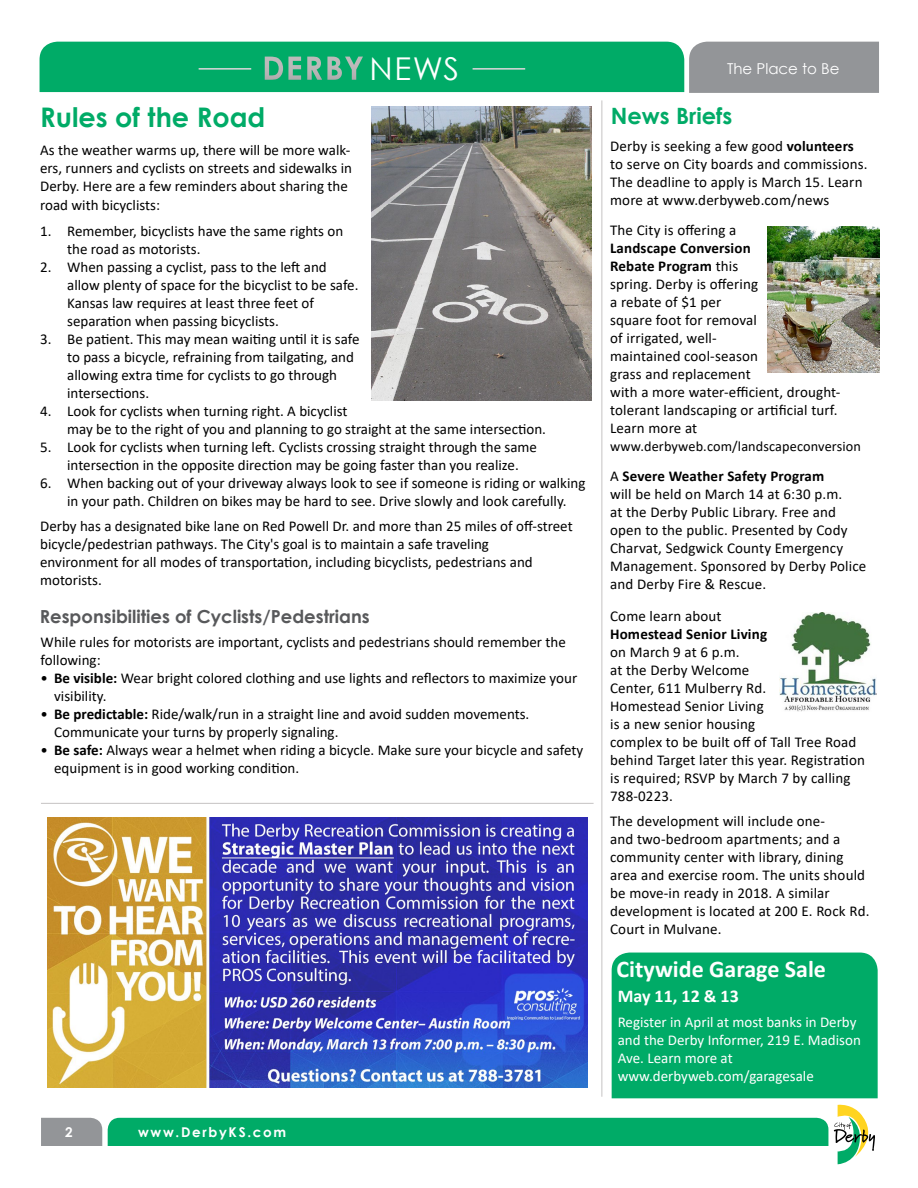
<style>
.page{position:relative;width:918px;height:1188px;background:#fff}
.page>*{position:absolute;margin:0;border:0;box-sizing:border-box;transform-origin:0 0}
.t1{font:31.5px "Century Gothic";color:#fff}
.t2{font:700 27px "Century Gothic";color:#00ab67}
.t3{font:700 24px "Calibri";color:#fff}
.t4{font:700 22.5px "Century Gothic";color:#00ab67}
.t5{font:700 18px "Century Gothic";color:#58595b}
.t6{font:700 18px "Calibri";color:#fff}
.t7{font:15px/18px "Calibri";color:#000}
.t8{font:15px/18px "Calibri";color:#fff}
.t9{font:700 15px "Calibri";letter-spacing:.01em;color:#000}
.t10{font:15px "Century Gothic";color:#fff}
.t11{font:14.25px "Calibri";letter-spacing:.01em;color:#000}
.t12{font:700 13.5px "Century Gothic";letter-spacing:.125em;color:#fff}
.s1{font-weight:700}
</style>
<div class="page">
<svg style="left:40px;top:42px;width:839px;height:51px;background:#2ca877"></svg>
<hr style="left:199px;top:68px;width:52px;height:2px;background:#d3d5d6">
<hr style="left:473px;top:68px;width:52px;height:2px;background:#d3d5d6">
<div style="left:108px;top:1118px;width:720px;height:28px;background:#00ab67"></div>
<div style="left:41px;top:1118px;width:61px;height:28px;background:#939598"></div>
<svg style="left:834px;top:1105px;width:41px;height:59px"></svg>
<hr style="left:602px;top:100px;width:1px;height:997px;background:#c5c3c3">
<div style="left:612px;top:953px;width:266px;height:145px;background:#00ab67"></div>
<hr style="left:41px;top:803px;width:553px;height:1px;background:#c5c3c3">
<img style="left:371px;top:107px;width:221px;height:294px">
<img style="left:779px;top:612px;width:98px;height:100px">
<img style="left:768px;top:227px;width:111px;height:146px">
<img style="left:47px;top:818px;width:540px;height:270px">
<h1 class="t1" style="left:369px;top:47px;width:91px">NEWS</h1>
<p class="t10" style="left:727px;top:58px;width:114px">The Place to Be</p>
<h2 class="t2" style="left:40px;top:97px;width:227px">Rules of the Road</h2>
<p class="t7" style="left:40px;top:141px;width:313px">As the weather warms up, there will be more walk&shy;ers, runners and cyclists on streets and sidewalks in Derby. Here are a few reminders about sharing the road with bicyclists:</p>
<p class="t7" style="left:67px;top:221px;width:278px;text-indent:-27px">1. Remember, bicyclists have the same rights on the road as motorists.</p>
<p class="t7" style="left:67px;top:257px;width:293px;text-indent:-27px">2. When passing a cyclist, pass to the left and allow plenty of space for the bicyclist to be safe.<br>Kansas law requires at least three feet of separation when passing bicyclists.</p>
<p class="t7" style="left:67px;top:329px;width:294px;text-indent:-27px">3. Be patient. This may mean waiting until it is safe to pass a bicycle, refraining from tailgating, and allowing extra time for cyclists to go through intersections.</p>
<p class="t7" style="left:67px;top:401px;width:480px;text-indent:-27px">4. Look for cyclists when turning right. A bicyclist<br>may be to the right of you and planning to go straight at the same intersection.</p>
<p class="t7" style="left:40px;top:437px;width:498px;text-align:center">5. Look for cyclists when turning left. Cyclists crossing straight through the same intersection in the opposite direction may be going faster than you realize.</p>
<p class="t7" style="left:40px;top:473px;width:547px;text-align:center">6. When backing out of your driveway always look to see if someone is riding or walking in your path. Children on bikes may be hard to see. Drive slowly and look carefully.</p>
<p class="t7" style="left:40px;top:517px;width:534px">Derby has a designated bike lane on Red Powell Dr. and more than 25 miles of off-street bicycle/pedestrian pathways. The City's goal is to maintain a safe traveling<br>environment for all modes of transportation, including bicyclists, pedestrians and motorists.</p>
<p class="t5" style="left:40px;top:602px;width:332px">Responsibilities of Cyclists/Pedestrians</p>
<p class="t7" style="left:41px;top:632px;width:527px">While rules for motorists are important, cyclists and pedestrians should remember the following:</p>
<p class="t7" style="left:54px;top:668px;width:525px;text-indent:-14px">• <span class="s1">Be visible:</span> Wear bright colored clothing and use lights and reflectors to maximize your visibility.</p>
<p class="t7" style="left:54px;top:704px;width:477px;text-indent:-14px">• <span class="s1">Be predictable:</span> Ride/walk/run in a straight line and avoid sudden movements.<br>Communicate your turns by properly signaling.</p>
<p class="t7" style="left:54px;top:740px;width:531px;text-indent:-14px">• <span class="s1">Be safe:</span> Always wear a helmet when riding a bicycle. Make sure your bicycle and safety equipment is in good working condition.</p>
<p class="t12" style="left:65px;top:1122px;width:9px">2</p>
<p class="t12" style="left:138px;top:1122px;width:150px">www.DerbyKS.com</p>
<h3 class="t4" style="left:611px;top:98px;width:123px">News Briefs</h3>
<p class="t7" style="left:610px;top:137px;width:259px">Derby is seeking a few good <span class="s1">volunteers </span>to serve on City boards and commissions.<br>The deadline to apply is March 15. Learn more at www.derbyweb.com/news</p>
<p class="t7" style="left:610px;top:221px;width:128px">The City is offering a</p>
<p class="t7" style="left:610px;top:239px;width:232px"><span class="s1">Landscape Conversion<br>Rebate Program</span> this<br>spring. Derby is offering<br>a rebate of $1 per<br>square foot for removal<br>of irrigated, well-<br>maintained cool-season<br>grass and replacement<br>with a more water-efficient, drought&shy;tolerant landscaping or artificial turf.<br>Learn more at</p>
<p class="t11" style="left:610px;top:437px;width:252px">www.derbyweb.com/landscapeconversion</p>
<p class="t7" style="left:610px;top:467px;width:258px">A <span class="s1">Severe Weather Safety Program<br></span>will be held on March 14 at 6:30 p.m.<br>at the Derby Public Library. Free and open to the public. Presented by Cody Charvat, Sedgwick County Emergency Management. Sponsored by Derby Police and Derby Fire &amp; Rescue.</p>
<p class="t7" style="left:610px;top:606px;width:113px">Come learn about</p>
<p class="t9" style="left:610px;top:623px;width:158px">Homestead Senior Living</p>
<p class="t7" style="left:610px;top:642px;width:256px">on March 9 at 6 p.m.<br>at the Derby Welcome<br>Center, 611 Mulberry Rd.<br>Homestead Senior Living<br>is a new senior housing<br>complex to be built off of Tall Tree Road behind Target later this year. Registration is required; RSVP by March 7 by calling<br>788-0223.</p>
<p class="t7" style="left:610px;top:812px;width:261px">The development will include one-<br>and two-bedroom apartments; and a community center with library, dining area and exercise room. The units should be move-in ready in 2018. A similar development is located at 200 E. Rock Rd.<br>Court in Mulvane.</p>
<h3 class="t3" style="left:617px;top:952px;width:211px">Citywide Garage Sale</h3>
<p class="t6" style="left:618px;top:983px;width:123px">May 11, 12 &amp; 13</p>
<p class="t8" style="left:618px;top:1013px;width:245px">Register in April at most banks in Derby and the Derby Informer, 219 E. Madison<br>Ave. Learn more at www.derbyweb.com/garagesale</p>
</div>
